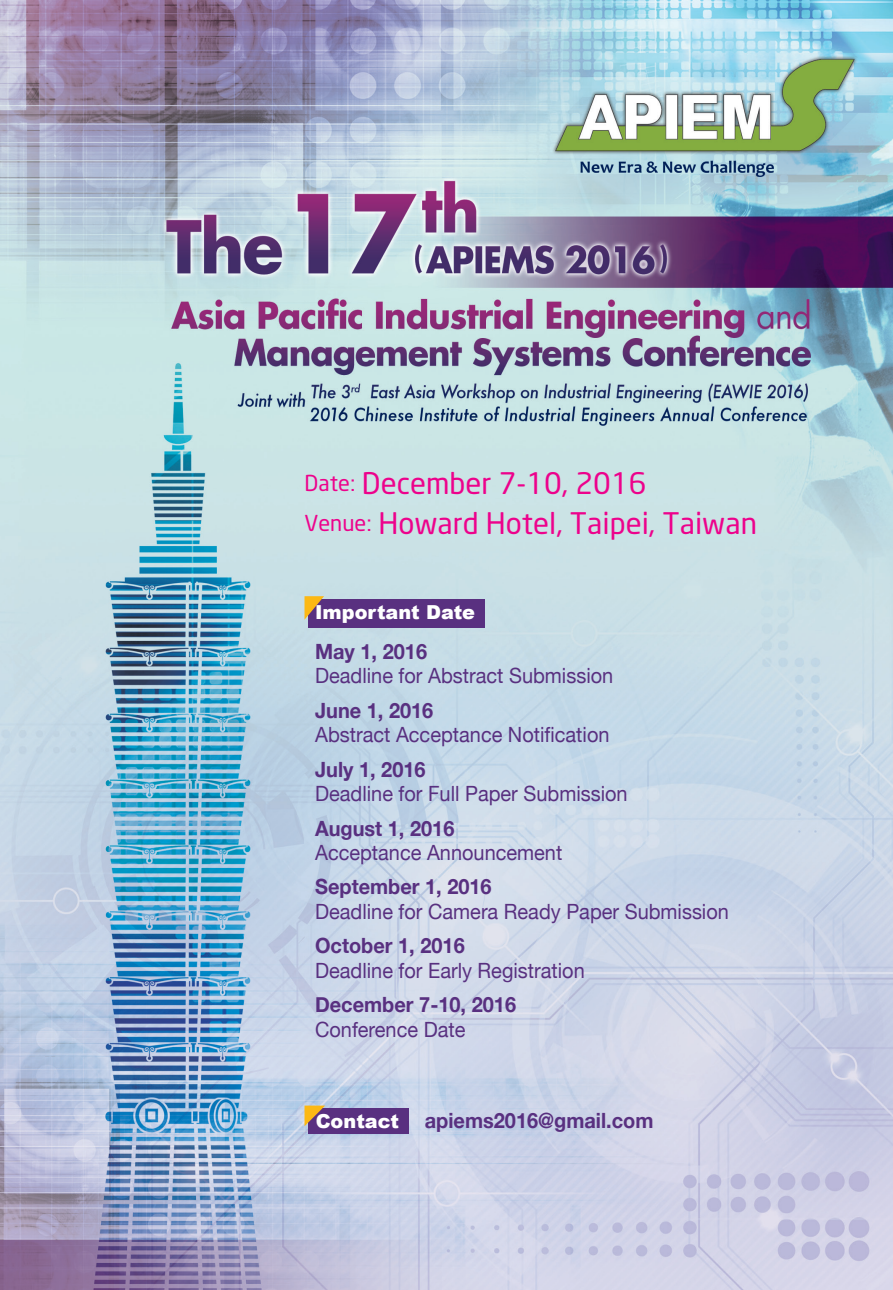
<style>
.page{position:relative;width:893px;height:1290px;background:#fff}
.page>*{position:absolute;margin:0;border:0;box-sizing:border-box;transform-origin:0 0}
.t1{font:29.4px "Neo Sans";color:#ed028c}
.t2{font:21px "Helvetica Neue";color:#593080;scale:.95 1}
.t3{font:700 21px "Helvetica Neue";color:#593080;scale:.95 1}
.t4{font:900 19.25px "Arial";color:#fff}
.s1{font-size:21.7px}
.s2{font-family:"Arial";font-size:21.7px}
.s3{font-family:"Arial";font-weight:900;font-size:19.25px;color:#fff}
</style>
<div class="page">
<img style="left:0;top:0;width:893px;height:1290px">
<div style="left:308px;top:599px;width:176px;height:29px;background:#593080"></div>
<svg style="left:304px;top:596px;width:20px;height:24px"></svg>
<div style="left:308px;top:1108px;width:101px;height:25px;background:#593080"></div>
<svg style="left:304px;top:1105px;width:21px;height:21px"></svg>
<p class="t1" style="left:304px;top:469px;width:343px"><span class="s1">Date</span><span class="s2">:</span> December 7-10, 2016</p>
<p class="t1" style="left:304px;top:509px;width:454px"><span class="s1">Venue</span><span class="s2">:</span> Howard Hotel, Taipei, Taiwan</p>
<p class="t4" style="left:315px;top:598px;width:161px">Important Date</p>
<p class="t3" style="left:315px;top:635px;width:119px">May 1, 2016</p>
<p class="t2" style="left:315px;top:661px;width:315px">Deadline for Abstract Submission</p>
<p class="t3" style="left:315px;top:694px;width:126px">June 1, 2016</p>
<p class="t2" style="left:315px;top:719px;width:311px">Abstract Acceptance Notification</p>
<p class="t3" style="left:315px;top:753px;width:118px">July 1, 2016</p>
<p class="t2" style="left:315px;top:778px;width:331px">Deadline for Full Paper Submission</p>
<p class="t3" style="left:315px;top:811px;width:148px">August 1, 2016</p>
<p class="t2" style="left:315px;top:837px;width:262px">Acceptance Announcement</p>
<p class="t3" style="left:315px;top:870px;width:187px">September 1, 2016</p>
<p class="t2" style="left:315px;top:896px;width:437px">Deadline for Camera Ready Paper Submission</p>
<p class="t3" style="left:315px;top:929px;width:159px">October 1, 2016</p>
<p class="t2" style="left:315px;top:955px;width:285px">Deadline for Early Registration</p>
<p class="t3" style="left:315px;top:988px;width:213px">December 7-10, 2016</p>
<p class="t2" style="left:315px;top:1014px;width:160px">Conference Date</p>
<p class="t3" style="left:316px;top:1104px;width:357px"><span class="s3">Contact</span> apiems2016@gmail.com</p>
</div>
